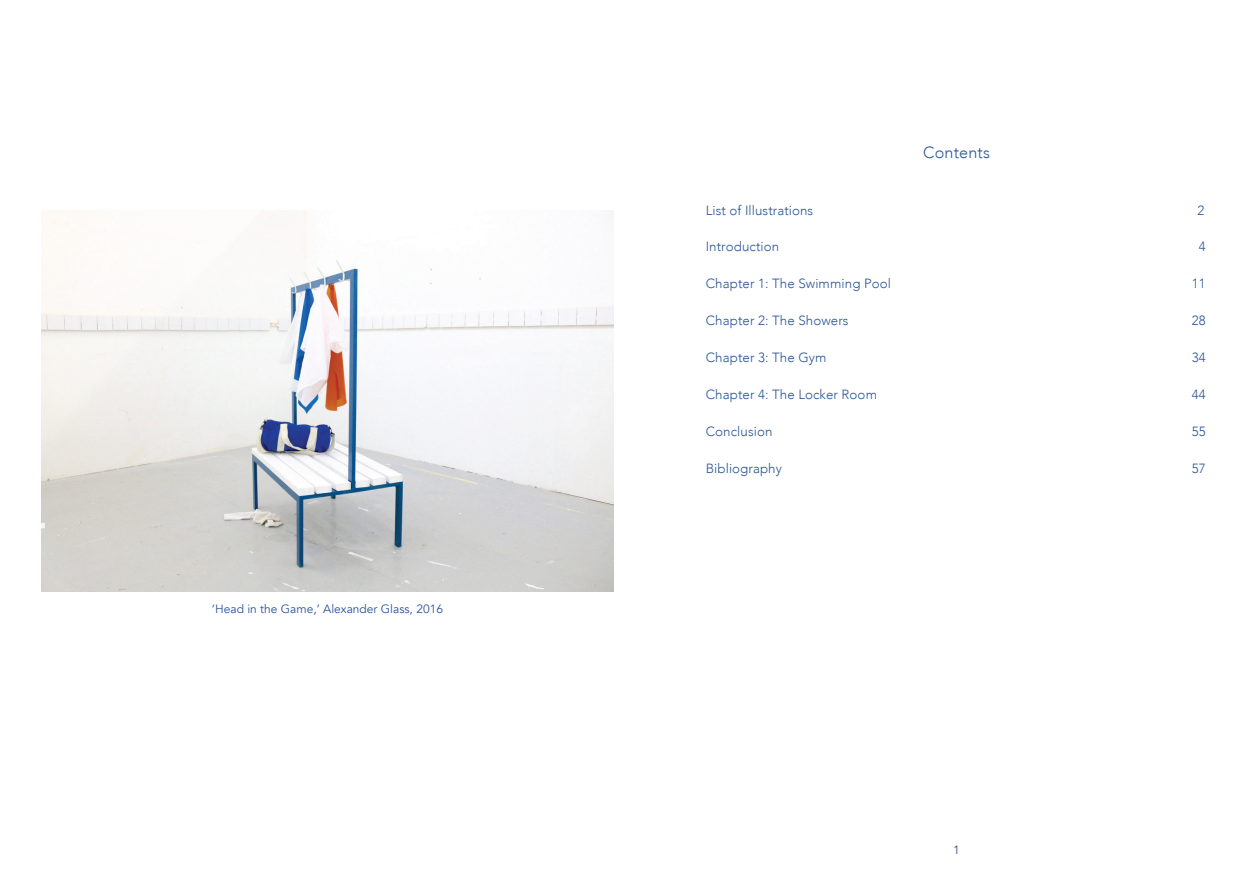
<style>
.page{position:relative;width:1259px;height:893px;background:#fff}
.page>*{position:absolute;margin:0;border:0;box-sizing:border-box;transform-origin:0 0}
.t1{font:300 16.2px "Avenir";letter-spacing:.01em;color:#295597}
.t2{font:300 13.35px "Avenir";letter-spacing:.005em;color:#295597}
.t3{font:12px "Avenir";color:#295597}
.t4{font:300 11.85px "Avenir";color:#193863}
</style>
<div class="page">
<img style="left:42px;top:210px;width:571px;height:381px">
<p class="t3" style="left:212px;top:602px;width:232px">‘Head in the Game,’ Alexander Glass, 2016</p>
<p class="t1" style="left:923px;top:143px;width:68px">Contents</p>
<p class="t2" style="left:706px;top:202px;width:109px">List of Illustrations</p>
<p class="t2" style="left:1197px;top:202px;width:8px">2</p>
<p class="t2" style="left:706px;top:239px;width:75px">Introduction</p>
<p class="t2" style="left:1199px;top:239px;width:8px">4</p>
<p class="t2" style="left:706px;top:276px;width:187px">Chapter 1: The Swimming Pool</p>
<p class="t2" style="left:1192px;top:276px;width:15px">11</p>
<p class="t2" style="left:706px;top:313px;width:144px">Chapter 2: The Showers</p>
<p class="t2" style="left:1192px;top:313px;width:15px">28</p>
<p class="t2" style="left:706px;top:350px;width:122px">Chapter 3: The Gym</p>
<p class="t2" style="left:1192px;top:350px;width:15px">34</p>
<p class="t2" style="left:706px;top:386px;width:173px">Chapter 4: The Locker Room</p>
<p class="t2" style="left:1192px;top:386px;width:15px">44</p>
<p class="t2" style="left:706px;top:423px;width:68px">Conclusion</p>
<p class="t2" style="left:1192px;top:423px;width:15px">55</p>
<p class="t2" style="left:706px;top:460px;width:78px">Bibliography</p>
<p class="t2" style="left:1192px;top:460px;width:15px">57</p>
<p class="t4" style="left:953px;top:843px;width:8px">1</p>
</div>
